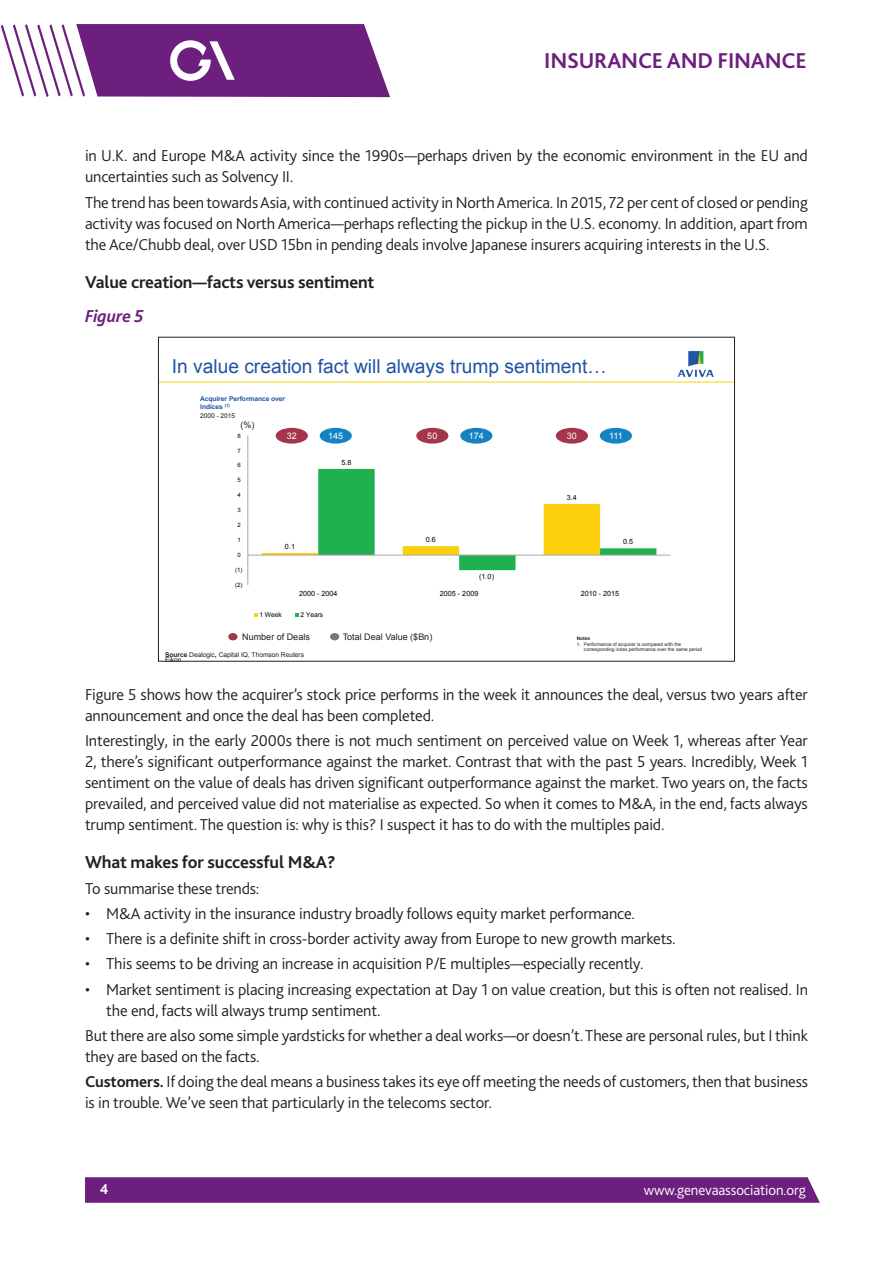
<style>
.page{position:relative;width:893px;height:1263px;background:#fff}
.page>*{position:absolute;margin:0;border:0;box-sizing:border-box;transform-origin:0 0}
.t1{font:700 22.5px "Bliss 2";letter-spacing:-.01em;color:#6c1f7d}
.t2{font:19.2px "Arial";color:#2054a5}
.Subhead_1{font:700 18px "Bliss 2";letter-spacing:-.01em;color:#231f20}
.Graph_title{font:italic 700 18px "Bliss 2";letter-spacing:-.01em;color:#6c1f7d}
.Body_text{font:300 16.5px/21px "Bliss 2";letter-spacing:-.01em;color:#231f20}
.t3{font:300 15px "Bliss 2";letter-spacing:-.01em;color:#fff}
.t4{font:700 15px "Bliss 2";color:#fff}
.t5{font:9px "Arial";color:#231f20}
.t6{font:9px "Arial";letter-spacing:.005em;color:#fff}
.t7{font:7.2px "Arial";letter-spacing:.005em;color:#050607}
.t8{font:6.6px/5.4px "Arial";color:#231f20}
.t9{font:700 6.6px/7.9px "Arial";color:#2054a5}
.t10{font:6.6px "Arial";color:#050607}
.t11{font:6px "Arial";color:#050607}
.t12{font:4.8px/5.7px "Arial";letter-spacing:-.005em;color:#231f20}
.t13{font:700 4.8px "Arial";letter-spacing:-.005em;color:#231f20}
.s1{font-weight:700}
</style>
<div class="page">
<svg style="left:85px;top:1177px;width:735px;height:26px;background:#6f2480"></svg>
<svg style="left:1px;top:24px;width:389px;height:73px"></svg>
<hr style="left:158px;top:382px;width:576px;height:1px;background:#fbd905">
<img style="left:677px;top:351px;width:37px;height:26px">
<svg style="left:262px;top:469px;width:394px;height:101px"></svg>
<hr style="left:248px;top:436px;width:1px;height:149px;background:#a5a6aa">
<hr style="left:248px;top:555px;width:422px;height:1px;background:#a5a6aa">
<div style="left:276px;top:428px;width:32px;height:16px;background:#a4354a;border-radius:50%"></div>
<div style="left:320px;top:428px;width:32px;height:16px;background:#1583c3;border-radius:50%"></div>
<div style="left:228px;top:633px;width:10px;height:7px;background:#a4354a;border-radius:50%"></div>
<div style="left:330px;top:633px;width:9px;height:7px;background:#76787b;border-radius:50%"></div>
<div style="left:416px;top:428px;width:32px;height:16px;background:#a4354a;border-radius:50%"></div>
<div style="left:460px;top:428px;width:32px;height:16px;background:#1583c3;border-radius:50%"></div>
<div style="left:556px;top:428px;width:32px;height:16px;background:#a4354a;border-radius:50%"></div>
<div style="left:600px;top:428px;width:32px;height:16px;background:#1583c3;border-radius:50%"></div>
<h1 class="t1" style="left:544px;top:47px;width:264px">INSURANCE AND FINANCE</h1>
<p class="Body_text" style="left:85px;top:145px;width:724px">in U.K. and Europe M&amp;A activity since the 1990s—perhaps driven by the economic environment in the EU and uncertainties such as Solvency II.</p>
<p class="Body_text" style="left:85px;top:192px;width:724px;text-align:justify">The trend has been towards Asia, with continued activity in North America. In 2015, 72 per cent of closed or pending activity was focused on North America—perhaps reflecting the pickup in the U.S. economy. In addition, apart from the Ace/Chubb deal, over USD 15bn in pending deals involve Japanese insurers acquiring interests in the U.S.</p>
<p class="Subhead_1" style="left:85px;top:270px;width:291px">Value creation—facts versus sentiment</p>
<p class="Graph_title" style="left:85px;top:305px;width:60px">Figure 5</p>
<p class="t2" style="left:172px;top:354px;width:436px">In value creation fact will always trump sentiment…</p>
<p class="t9" style="left:200px;top:395px;width:86px">Acquirer Performance over<br>Indices <sup>(1)</sup></p>
<p class="t8" style="left:200px;top:413px;width:37px">2000 - 2015</p>
<p class="t5" style="left:240px;top:419px;width:15px">(%)</p>
<p class="t11" style="left:238px;top:432px;width:5px">8</p>
<p class="t11" style="left:238px;top:446px;width:5px">7</p>
<p class="t11" style="left:238px;top:461px;width:5px">6</p>
<p class="t11" style="left:238px;top:476px;width:5px">5</p>
<p class="t11" style="left:238px;top:491px;width:5px">4</p>
<p class="t11" style="left:238px;top:506px;width:5px">3</p>
<p class="t11" style="left:238px;top:521px;width:5px">2</p>
<p class="t11" style="left:238px;top:536px;width:5px">1</p>
<p class="t11" style="left:238px;top:551px;width:5px">0</p>
<p class="t11" style="left:235px;top:566px;width:9px">(1)</p>
<p class="t11" style="left:235px;top:581px;width:9px">(2)</p>
<p class="t6" style="left:287px;top:430px;width:12px">32</p>
<p class="t6" style="left:328px;top:430px;width:17px">145</p>
<p class="t7" style="left:285px;top:542px;width:12px">0.1</p>
<p class="t7" style="left:341px;top:457px;width:12px">5.8</p>
<p class="t6" style="left:427px;top:430px;width:12px">50</p>
<p class="t6" style="left:469px;top:430px;width:17px">174</p>
<p class="t6" style="left:567px;top:430px;width:12px">30</p>
<p class="t6" style="left:609px;top:430px;width:15px">111</p>
<p class="t7" style="left:426px;top:535px;width:12px">0.6</p>
<p class="t7" style="left:479px;top:572px;width:16px">(1.0)</p>
<p class="t7" style="left:567px;top:492px;width:12px">3.4</p>
<p class="t7" style="left:623px;top:537px;width:12px">0.5</p>
<p class="t7" style="left:299px;top:589px;width:40px">2000 - 2004</p>
<p class="t7" style="left:440px;top:589px;width:40px">2005 - 2009</p>
<p class="t7" style="left:581px;top:589px;width:40px">2010 - 2015</p>
<p class="t10" style="left:259px;top:610px;width:24px">1 Week</p>
<p class="t10" style="left:301px;top:610px;width:24px">2 Years</p>
<p class="t5" style="left:242px;top:631px;width:69px">Number of Deals</p>
<p class="t5" style="left:343px;top:631px;width:91px">Total Deal Value ($Bn)</p>
<p class="t8" style="left:165px;top:652px;width:140px"><span class="s1">Source</span> Dealogic<span class="s1">,</span> Capital IQ, Thomson Reuters<br>Eikon</p>
<p class="t13" style="left:577px;top:635px;width:15px">Notes</p>
<p class="t12" style="left:584px;top:641px;width:120px;text-indent:-7px">1. Performance of acquirer is compared with the corresponding index performance over the same period</p>
<p class="Body_text" style="left:85px;top:684px;width:724px">Figure 5 shows how the acquirer’s stock price performs in the week it announces the deal, versus two years after announcement and once the deal has been completed.</p>
<p class="Body_text" style="left:85px;top:730px;width:724px;text-align:justify">Interestingly, in the early 2000s there is not much sentiment on perceived value on Week 1, whereas after Year 2, there’s significant outperformance against the market. Contrast that with the past 5 years. Incredibly, Week 1 sentiment on the value of deals has driven significant outperformance against the market. Two years on, the facts prevailed, and perceived value did not materialise as expected. So when it comes to M&amp;A, in the end, facts always trump sentiment. The question is: why is this? I suspect it has to do with the multiples paid.</p>
<p class="Subhead_1" style="left:85px;top:851px;width:252px">What makes for successful M&amp;A?</p>
<p class="Body_text" style="left:85px;top:877px;width:176px">To summarise these trends:</p>
<p class="Body_text" style="left:85px;top:903px;width:552px">• M&amp;A activity in the insurance industry broadly follows equity market performance.</p>
<p class="Body_text" style="left:85px;top:928px;width:592px">• There is a definite shift in cross-border activity away from Europe to new growth markets.</p>
<p class="Body_text" style="left:85px;top:953px;width:560px">• This seems to be driving an increase in acquisition P/E multiples—especially recently.</p>
<p class="Body_text" style="left:106px;top:978px;width:703px;text-indent:-21px">• Market sentiment is placing increasing expectation at Day 1 on value creation, but this is often not realised. In the end, facts will always trump sentiment.</p>
<p class="Body_text" style="left:85px;top:1025px;width:724px">But there are also some simple yardsticks for whether a deal works—or doesn’t. These are personal rules, but I think they are based on the facts.</p>
<p class="Body_text" style="left:85px;top:1071px;width:724px"><span class="s1">Customers.</span> If doing the deal means a business takes its eye off meeting the needs of customers, then that business is in trouble. We’ve seen that particularly in the telecoms sector.</p>
<p class="t4" style="left:100px;top:1179px;width:10px">4</p>
<p class="t3" style="left:644px;top:1181px;width:163px">www.genevaassociation.org</p>
</div>
